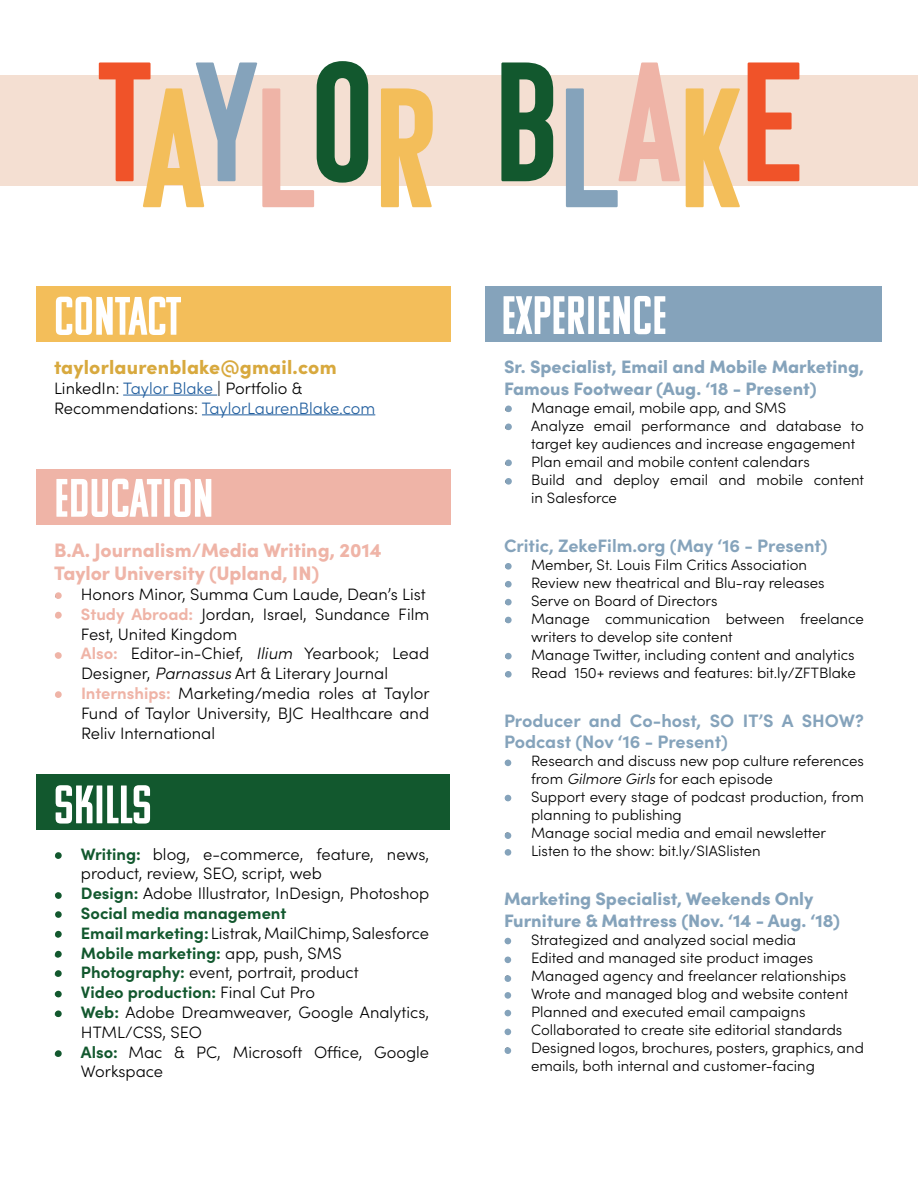
<style>
.page{position:relative;width:918px;height:1188px;background:#fff}
.page>*{position:absolute;margin:0;border:0;box-sizing:border-box;transform-origin:0 0}
.t1{font:169.65px "Komu B";color:#f3be5a}
.t2{font:54px "Komu A";color:#fff}
.t3{font:900 19.5px/23.4px "Sofia Pro";color:#efb4a7}
.t4{font:900 19.5px "Sofia Pro";letter-spacing:.01em;color:#d8a93e}
.t5{font:900 18px/21.6px "Sofia Pro";color:#85a3bb}
.t6{font:700 18px/21.6px "Sofia Pro";color:#85a3bb}
.t7{font:300 16.5px/19.8px "Sofia Pro";color:#000}
.t8{font:700 16.5px "Sofia Pro";color:#12582e}
.t9{font:300 15px/18px "Sofia Pro";color:#000}
.s1{color:#efb4a7}
.s2{color:#85a3bb}
.s3{color:#215e9e}
.s4{font-weight:700;color:#efb4a7}
.s5{font-style:italic}
.s6{font-weight:700;color:#12582e}
.s7{font-weight:300;color:#000}
</style>
<div class="page">
<div style="left:36px;top:775px;width:414px;height:55px;background:#12582e"></div>
<svg style="left:55px;top:852px;width:7px;height:7px"></svg>
<svg style="left:55px;top:892px;width:7px;height:7px"></svg>
<svg style="left:55px;top:931px;width:7px;height:6px"></svg>
<svg style="left:55px;top:951px;width:7px;height:6px"></svg>
<svg style="left:55px;top:991px;width:7px;height:6px"></svg>
<svg style="left:55px;top:1010px;width:7px;height:7px"></svg>
<svg style="left:55px;top:1050px;width:7px;height:7px"></svg>
<svg style="left:55px;top:970px;width:7px;height:7px"></svg>
<div style="left:0;top:75px;width:918px;height:111px;background:#f4dfd2"></div>
<div style="left:486px;top:287px;width:396px;height:55px;background:#85a3bb"></div>
<div style="left:36px;top:287px;width:414px;height:55px;background:#f3be5a"></div>
<hr style="left:123px;top:395px;width:94px;height:1px;background:#215e9e">
<hr style="left:202px;top:414px;width:173px;height:1px;background:#215e9e">
<svg style="left:505px;top:563px;width:7px;height:7px"></svg>
<svg style="left:505px;top:581px;width:7px;height:7px"></svg>
<svg style="left:505px;top:599px;width:7px;height:6px"></svg>
<svg style="left:505px;top:617px;width:7px;height:6px"></svg>
<svg style="left:505px;top:653px;width:7px;height:6px"></svg>
<svg style="left:505px;top:671px;width:7px;height:7px"></svg>
<svg style="left:505px;top:760px;width:6px;height:6px"></svg>
<svg style="left:505px;top:795px;width:6px;height:6px"></svg>
<svg style="left:505px;top:832px;width:6px;height:7px"></svg>
<svg style="left:505px;top:849px;width:6px;height:7px"></svg>
<div style="left:36px;top:470px;width:414px;height:55px;background:#efb4a7"></div>
<svg style="left:55px;top:592px;width:7px;height:7px"></svg>
<svg style="left:55px;top:612px;width:7px;height:6px"></svg>
<svg style="left:55px;top:652px;width:7px;height:7px"></svg>
<svg style="left:55px;top:691px;width:7px;height:7px"></svg>
<svg style="left:505px;top:406px;width:7px;height:6px"></svg>
<svg style="left:505px;top:424px;width:7px;height:6px"></svg>
<svg style="left:505px;top:460px;width:7px;height:6px"></svg>
<svg style="left:505px;top:478px;width:7px;height:7px"></svg>
<svg style="left:505px;top:938px;width:6px;height:6px"></svg>
<svg style="left:505px;top:957px;width:6px;height:6px"></svg>
<svg style="left:505px;top:975px;width:6px;height:7px"></svg>
<svg style="left:505px;top:992px;width:6px;height:7px"></svg>
<svg style="left:505px;top:1010px;width:6px;height:6px"></svg>
<svg style="left:505px;top:1029px;width:6px;height:6px"></svg>
<svg style="left:505px;top:1047px;width:6px;height:7px"></svg>
<svg style="left:55px;top:911px;width:7px;height:7px"></svg>
<h1 class="t1" style="left:99px;top:56px;width:705px"><sup>T</sup>A<sup>Y</sup><span class="s1">L</span><sup>O</sup>R <sup>B</sup><span class="s2">L</span><sup>A</sup>K<sup>E</sup></h1>
<h2 class="t2" style="left:54px;top:288px;width:129px">CONTACT</h2>
<h3 class="t4" style="left:54px;top:352px;width:284px">taylorlaurenblake@gmail.com</h3>
<p class="t7" style="left:54px;top:377px;width:323px">LinkedIn: <span class="s3">Taylor Blake</span> | Portfolio &amp;<br>Recommendations: <span class="s3">TaylorLaurenBlake.com</span></p>
<h2 class="t2" style="left:54px;top:470px;width:161px">EDUCATION</h2>
<h3 class="t3" style="left:54px;top:537px;width:329px">B.A. Journalism/Media Writing, 2014<br>Taylor University (Upland, IN)</h3>
<p class="t7" style="left:54px;top:583px;width:373px">• Honors Minor, Summa Cum Laude, Dean’s List</p>
<p class="t7" style="left:81px;top:603px;width:350px;text-indent:-27px"><span class="s4">• Study Abroad:</span> Jordan, Israel, Sundance Film<br>Fest, United Kingdom</p>
<p class="t7" style="left:81px;top:643px;width:350px;text-indent:-27px"><span class="s4">• Also:</span> Editor-in-Chief, <span class="s5">Ilium</span> Yearbook; Lead<br>Designer, <span class="s5">Parnassus</span> Art &amp; Literary Journal</p>
<p class="t7" style="left:81px;top:682px;width:350px;text-align:justify;text-indent:-27px"><span class="s4">• Internships:</span> Marketing/media roles at Taylor Fund of Taylor University, BJC Healthcare and Reliv International</p>
<h2 class="t2" style="left:54px;top:777px;width:99px">SKILLS</h2>
<p class="t7" style="left:81px;top:843px;width:350px;text-indent:-27px"><span class="s6">• Writing:</span> blog, e-commerce, feature, news, product, review, SEO, script, web</p>
<p class="t7" style="left:81px;top:883px;width:350px;text-indent:-27px"><span class="s6">• Design:</span> Adobe Illustrator, InDesign, Photoshop<br><span class="s6">Social media management</span></p>
<p class="t7" style="left:54px;top:922px;width:377px"><span class="s6">• Email marketing:</span> Listrak, MailChimp, Salesforce</p>
<p class="t8" style="left:54px;top:940px;width:289px">• Mobile marketing: <span class="s7">app, push, SMS</span></p>
<p class="t7" style="left:54px;top:962px;width:306px"><span class="s6">• Photography:</span> event, portrait, product</p>
<p class="t8" style="left:54px;top:980px;width:263px">• Video production: <span class="s7">Final Cut Pro</span></p>
<p class="t7" style="left:81px;top:1001px;width:350px;text-indent:-27px"><span class="s6">• Web:</span> Adobe Dreamweaver, Google Analytics,<br>HTML/CSS, SEO</p>
<p class="t7" style="left:81px;top:1041px;width:350px;text-indent:-27px"><span class="s6">• Also:</span> Mac &amp; PC, Microsoft Office, Google<br>Workspace</p>
<h2 class="t2" style="left:501px;top:288px;width:167px">EXPERIENCE</h2>
<p class="t5" style="left:504px;top:354px;width:361px">Sr. Specialist, Email and Mobile Marketing,<br>Famous Footwear (Aug. ‘18 - Present)</p>
<p class="t9" style="left:504px;top:398px;width:284px">• Manage email, mobile app, and SMS</p>
<p class="t9" style="left:531px;top:416px;width:334px;text-indent:-27px">• Analyze email performance and database to target key audiences and increase engagement</p>
<p class="t9" style="left:504px;top:452px;width:307px">• Plan email and mobile content calendars</p>
<p class="t9" style="left:531px;top:470px;width:335px;text-indent:-27px">• Build and deploy email and mobile content in Salesforce</p>
<p class="t6" style="left:504px;top:533px;width:325px">Critic, ZekeFilm.org (May ‘16 - Present)</p>
<p class="t9" style="left:504px;top:555px;width:305px">• Member, St. Louis Film Critics Association</p>
<p class="t9" style="left:504px;top:573px;width:322px">• Review new theatrical and Blu-ray releases</p>
<p class="t9" style="left:504px;top:591px;width:215px">• Serve on Board of Directors</p>
<p class="t9" style="left:531px;top:609px;width:334px;text-indent:-27px">• Manage communication between freelance writers to develop site content</p>
<p class="t9" style="left:504px;top:645px;width:352px">• Manage Twitter, including content and analytics</p>
<p class="t9" style="left:504px;top:663px;width:353px">• Read 150+ reviews and features: bit.ly/ZFTBlake</p>
<p class="t6" style="left:504px;top:708px;width:361px">Producer and Co-host, SO IT’S A SHOW?<br>Podcast (Nov ‘16 - Present)</p>
<p class="t9" style="left:531px;top:751px;width:334px;text-indent:-27px">• Research and discuss new pop culture references from <span class="s5">Gilmore Girls</span> for each episode</p>
<p class="t9" style="left:531px;top:787px;width:334px;text-indent:-27px">• Support every stage of podcast production, from planning to publishing</p>
<p class="t9" style="left:504px;top:823px;width:324px">• Manage social media and email newsletter</p>
<p class="t9" style="left:504px;top:841px;width:258px">• Listen to the show: bit.ly/SIASlisten</p>
<p class="t5" style="left:504px;top:887px;width:338px">Marketing Specialist, Weekends Only<br>Furniture &amp; Mattress (Nov. ‘14 - Aug. ‘18)</p>
<p class="t9" style="left:504px;top:930px;width:294px">• Strategized and analyzed social media</p>
<p class="t9" style="left:504px;top:948px;width:311px">• Edited and managed site product images</p>
<p class="t9" style="left:504px;top:966px;width:344px">• Managed agency and freelancer relationships</p>
<p class="t9" style="left:504px;top:984px;width:346px">• Wrote and managed blog and website content</p>
<p class="t9" style="left:504px;top:1002px;width:303px">• Planned and executed email campaigns</p>
<p class="t9" style="left:504px;top:1020px;width:340px">• Collaborated to create site editorial standards</p>
<p class="t9" style="left:531px;top:1038px;width:334px;text-indent:-27px">• Designed logos, brochures, posters, graphics, and emails, both internal and customer-facing</p>
</div>
